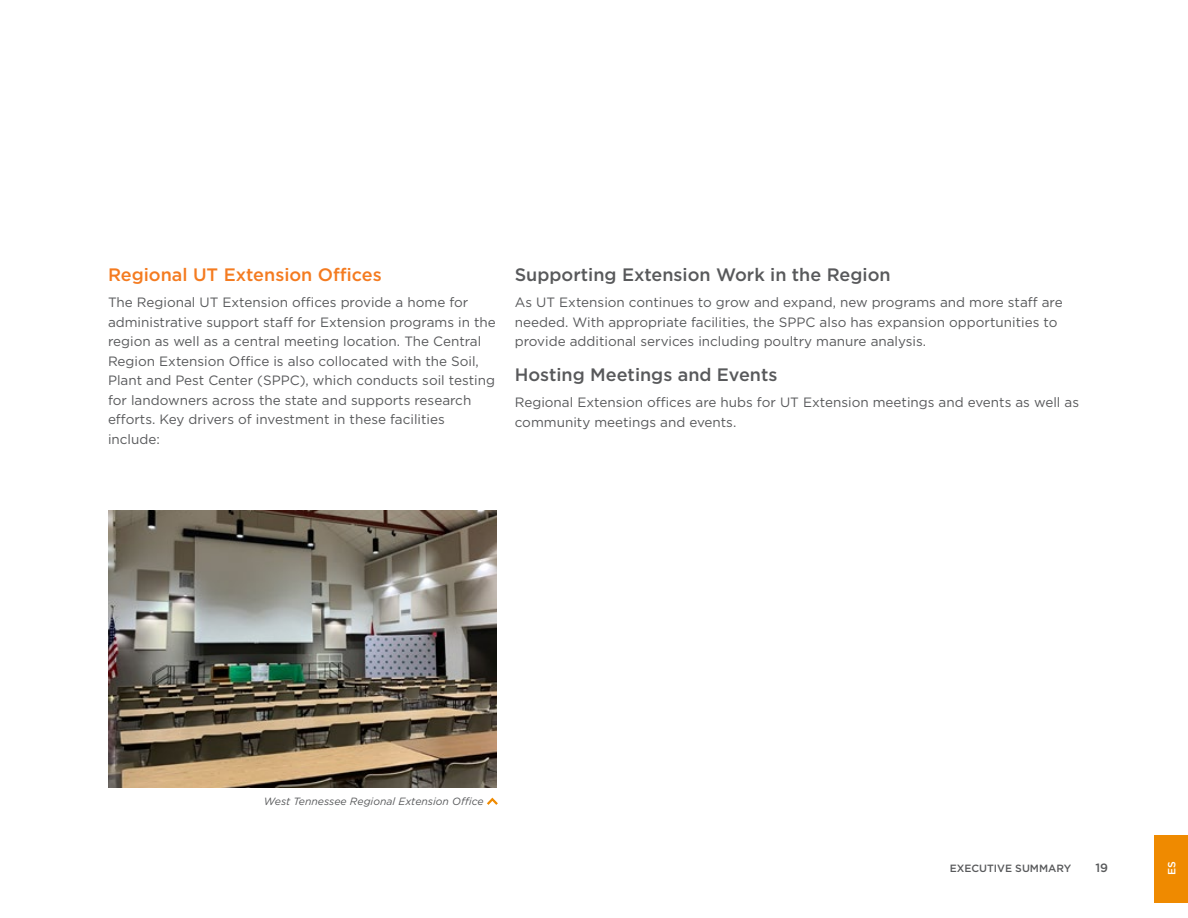
<style>
.page{position:relative;width:1188px;height:918px;background:#fff}
.page>*{position:absolute;margin:0;border:0;box-sizing:border-box;transform-origin:0 0}
.t1{font:500 18px "Gotham";color:#58595b}
.t2{font:500 18px "Gotham";color:#f47b20}
.t3{font:13.5px/19.5px "Gotham";color:#58595b}
.t4{font:500 12px "Gotham";color:#58595b}
.t5{font:italic 10.5px "Gotham";color:#58595b}
.t6{font:500 10.5px "Gotham";color:#58595b}
.t7{font:500 10.5px "Gotham";color:#fff}
</style>
<div class="page">
<div style="left:1155px;top:835px;width:33px;height:67px;background:#ef8a00"></div>
<img style="left:108px;top:510px;width:389px;height:278px">
<svg style="left:487px;top:797px;width:11px;height:8px"></svg>
<p class="t2" style="left:108px;top:263px;width:275px">Regional UT Extension Ofces</p>
<p class="t3" style="left:108px;top:292px;width:389px">The Regional UT Extension ofces provide a home for administrative support staf for Extension programs in the region as well as a central meeting location. The Central Region Extension Ofce is also collocated with the Soil, Plant and Pest Center (SPPC), which conducts soil testing for landowners across the state and supports research eforts. Key drivers of investment in these facilities include:</p>
<p class="t1" style="left:515px;top:263px;width:377px">Supporting Extension Work in the Region</p>
<p class="t3" style="left:515px;top:292px;width:549px">As UT Extension continues to grow and expand, new programs and more staf are needed. With appropriate facilities, the SPPC also has expansion opportunities to provide additional services including poultry manure analysis.</p>
<p class="t1" style="left:515px;top:363px;width:264px">Hosting Meetings and Events</p>
<p class="t3" style="left:515px;top:393px;width:566px">Regional Extension ofces are hubs for UT Extension meetings and events as well as community meetings and events.</p>
<p class="t5" style="left:264px;top:794px;width:221px">West Tennessee Regional Extension Ofce</p>
<p class="t6" style="left:950px;top:861px;width:123px">EXECUTIVE SUMMARY</p>
<p class="t7" style="left:1165px;top:875px;width:15px;rotate:-90deg">ES</p>
<p class="t4" style="left:1095px;top:859px;width:14px">19</p>
</div>
